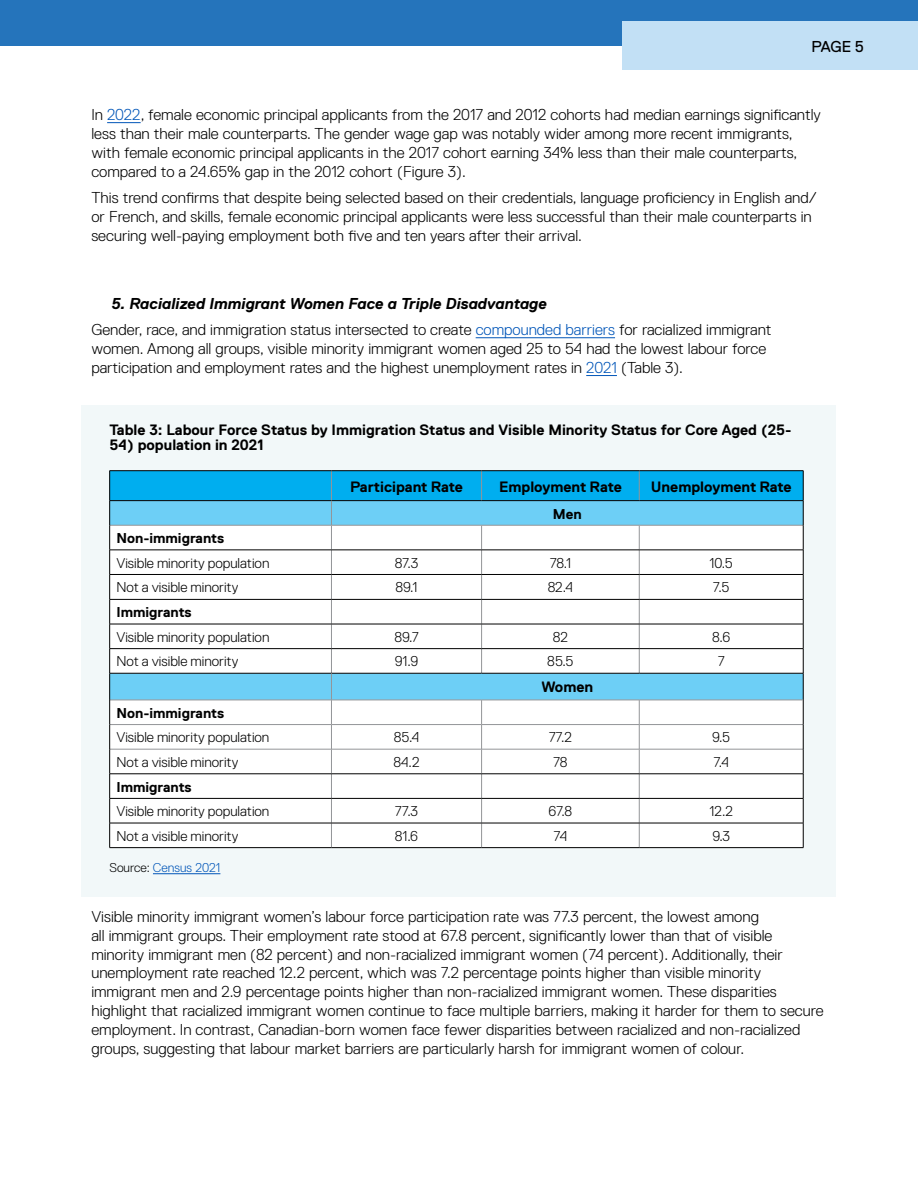
<style>
.page{position:relative;width:918px;height:1188px;background:#fff}
.page>*{position:absolute;margin:0;border:0;box-sizing:border-box;transform-origin:0 0}
.t1{font:300 15.75px/18.9px "Replica Std";color:#000}
.t2{font:15.75px "Replica Std";color:#000}
.t3{font:700 15px "Replica Std";color:#000}
.t4{font:300 14.25px "Replica Std";color:#000}
.t5{font:700 14.25px "Replica Std";color:#000}
.t6{font:300 12.75px "Replica Std";color:#0055b8}
.s1{color:#0055b8}
.s2{font-weight:700;font-style:italic}
.s3{color:#000}
</style>
<div class="page">
<div style="left:0;top:0;width:918px;height:46px;background:#2574bb"></div>
<div style="left:622px;top:21px;width:296px;height:49px;background:#c2e0f5"></div>
<div style="left:82px;top:405px;width:754px;height:492px;background:#f2f8f9"></div>
<hr style="left:153px;top:873px;width:67px;height:1px;background:#0055b8">
<hr style="left:109px;top:470px;width:222px;height:1px;background:#000">
<hr style="left:331px;top:470px;width:151px;height:1px;background:#000">
<hr style="left:482px;top:470px;width:157px;height:1px;background:#000">
<hr style="left:639px;top:470px;width:164px;height:1px;background:#000">
<hr style="left:109px;top:847px;width:222px;height:1px;background:#000">
<hr style="left:331px;top:847px;width:151px;height:1px;background:#000">
<hr style="left:482px;top:847px;width:157px;height:1px;background:#000">
<hr style="left:639px;top:847px;width:164px;height:1px;background:#000">
<svg style="left:109px;top:471px;width:695px;height:376px"></svg>
<hr style="left:331px;top:700px;width:151px;height:1px;background:#939598">
<hr style="left:482px;top:700px;width:157px;height:1px;background:#939598">
<hr style="left:639px;top:700px;width:164px;height:1px;background:#939598">
<hr style="left:107px;top:122px;width:34px;height:1px;background:#0055b8">
<hr style="left:476px;top:337px;width:139px;height:1px;background:#0055b8">
<hr style="left:586px;top:375px;width:31px;height:1px;background:#0055b8">
<p class="t2" style="left:812px;top:38px;width:54px">PAGE 5</p>
<p class="t1" style="left:91px;top:105px;width:731px">In <span class="s1">2022</span>, female economic principal applicants from the 2017 and 2012 cohorts had median earnings significantly less than their male counterparts. The gender wage gap was notably wider among more recent immigrants, with female economic principal applicants in the 2017 cohort earning 34% less than their male counterparts, compared to a 24.65% gap in the 2012 cohort (Figure 3).</p>
<p class="t1" style="left:91px;top:189px;width:727px">This trend confirms that despite being selected based on their credentials, language proficiency in English and/ or French, and skills, female economic principal applicants were less successful than their male counterparts in securing well-paying employment both five and ten years after their arrival.</p>
<p class="t1" style="left:91px;top:290px;width:682px;line-height:26.4px;text-indent:20px"><span class="s2">5. Racialized Immigrant Women Face a Triple Disadvantage<br></span>Gender, race, and immigration status intersected to create <span class="s1">compounded barriers</span> for racialized immigrant</p>
<p class="t1" style="left:91px;top:339px;width:676px">women. Among all groups, visible minority immigrant women aged 25 to 54 had the lowest labour force participation and employment rates and the highest unemployment rates in <span class="s1">2021</span> (Table 3).</p>
<p class="t3" style="left:109px;top:421px;width:684px">Table 3: Labour Force Status by Immigration Status and Visible Minority Status for Core Aged (25-</p>
<p class="t3" style="left:109px;top:436px;width:156px">54) population in 2021</p>
<p class="t3" style="left:350px;top:478px;width:114px">Participant Rate</p>
<p class="t3" style="left:499px;top:478px;width:124px">Employment Rate</p>
<p class="t3" style="left:651px;top:478px;width:142px">Unemployment Rate</p>
<p class="t5" style="left:553px;top:506px;width:30px">Men</p>
<p class="t5" style="left:116px;top:530px;width:109px">Non-immigrants</p>
<p class="t4" style="left:116px;top:555px;width:154px">Visible minority population</p>
<p class="t4" style="left:395px;top:555px;width:25px">87.3</p>
<p class="t4" style="left:550px;top:555px;width:23px">78.1</p>
<p class="t4" style="left:710px;top:555px;width:25px">10.5</p>
<p class="t4" style="left:116px;top:580px;width:124px">Not a visible minority</p>
<p class="t4" style="left:395px;top:580px;width:24px">89.1</p>
<p class="t4" style="left:548px;top:580px;width:27px">82.4</p>
<p class="t4" style="left:713px;top:580px;width:18px">7.5</p>
<p class="t5" style="left:116px;top:604px;width:77px">Immigrants</p>
<p class="t4" style="left:116px;top:629px;width:154px">Visible minority population</p>
<p class="t4" style="left:394px;top:629px;width:26px">89.7</p>
<p class="t4" style="left:553px;top:629px;width:17px">82</p>
<p class="t4" style="left:712px;top:629px;width:19px">8.6</p>
<p class="t4" style="left:116px;top:654px;width:124px">Not a visible minority</p>
<p class="t4" style="left:395px;top:654px;width:25px">91.9</p>
<p class="t4" style="left:547px;top:654px;width:28px">85.5</p>
<p class="t4" style="left:718px;top:654px;width:8px">7</p>
<p class="t3" style="left:541px;top:679px;width:53px">Women</p>
<p class="t5" style="left:116px;top:705px;width:109px">Non-immigrants</p>
<p class="t4" style="left:116px;top:730px;width:154px">Visible minority population</p>
<p class="t4" style="left:394px;top:730px;width:27px">85.4</p>
<p class="t4" style="left:549px;top:730px;width:25px">77.2</p>
<p class="t4" style="left:712px;top:730px;width:20px">9.5</p>
<p class="t4" style="left:116px;top:754px;width:124px">Not a visible minority</p>
<p class="t4" style="left:393px;top:754px;width:28px">84.2</p>
<p class="t4" style="left:553px;top:754px;width:16px">78</p>
<p class="t4" style="left:713px;top:754px;width:17px">7.4</p>
<p class="t5" style="left:116px;top:779px;width:77px">Immigrants</p>
<p class="t4" style="left:116px;top:803px;width:154px">Visible minority population</p>
<p class="t4" style="left:395px;top:803px;width:25px">77.3</p>
<p class="t4" style="left:549px;top:803px;width:25px">67.8</p>
<p class="t4" style="left:709px;top:803px;width:25px">12.2</p>
<p class="t4" style="left:116px;top:828px;width:124px">Not a visible minority</p>
<p class="t4" style="left:395px;top:828px;width:25px">81.6</p>
<p class="t4" style="left:553px;top:828px;width:15px">74</p>
<p class="t4" style="left:712px;top:828px;width:19px">9.3</p>
<p class="t6" style="left:109px;top:860px;width:112px"><span class="s3">Source:</span> Census 2021</p>
<p class="t1" style="left:91px;top:907px;width:734px">Visible minority immigrant women’s labour force participation rate was 77.3 percent, the lowest among<br>all immigrant groups. Their employment rate stood at 67.8 percent, significantly lower than that of visible minority immigrant men (82 percent) and non-racialized immigrant women (74 percent). Additionally, their unemployment rate reached 12.2 percent, which was 7.2 percentage points higher than visible minority immigrant men and 2.9 percentage points higher than non-racialized immigrant women. These disparities highlight that racialized immigrant women continue to face multiple barriers, making it harder for them to secure employment. In contrast, Canadian-born women face fewer disparities between racialized and non-racialized groups, suggesting that labour market barriers are particularly harsh for immigrant women of colour.</p>
</div>
